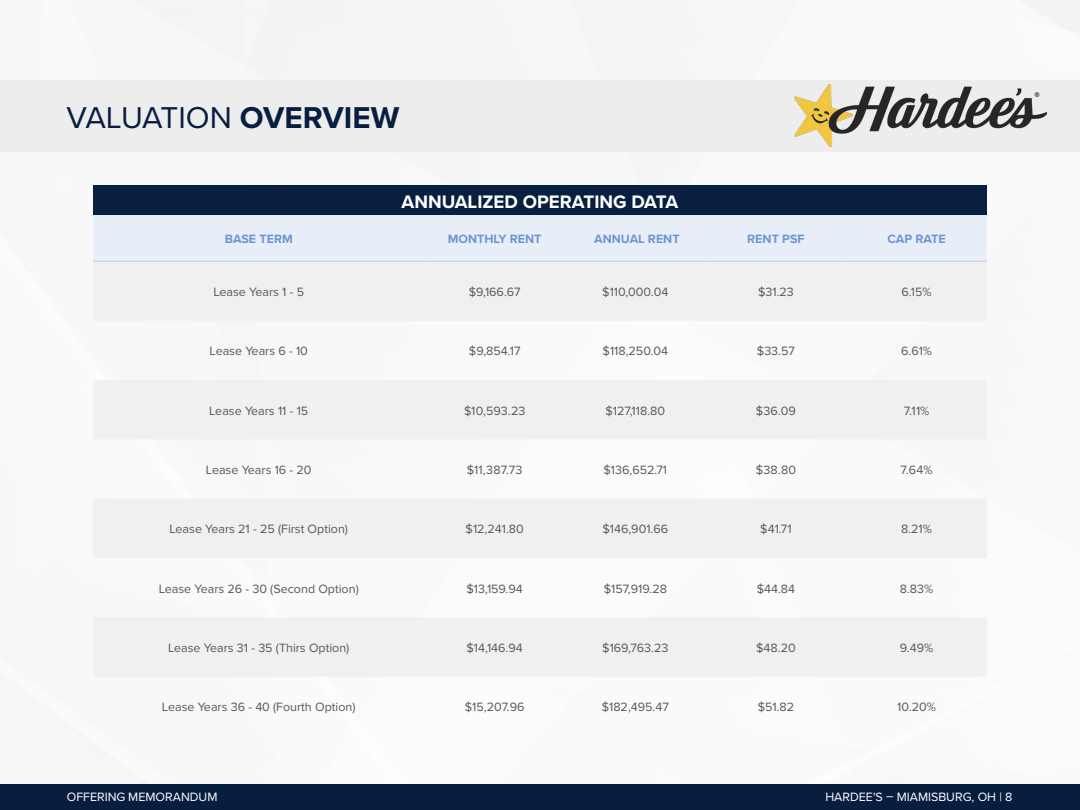
<style>
.page{position:relative;width:1080px;height:810px;background:#fff}
.page>*{position:absolute;margin:0;border:0;box-sizing:border-box;transform-origin:0 0}
.t1{font:31.25px "Proxima Nova";letter-spacing:-.015em;color:#071e3f}
.t2{font:700 18.75px "Proxima Nova";color:#fff}
.t3{font:12.5px "Proxima Nova";color:#58595b}
.t4{font:700 12.5px "Proxima Nova";color:#6f95d2}
.t5{font:12.5px "Proxima Nova";color:#fff}
.s1{font-weight:700}
</style>
<div class="page">
<img style="left:0;top:0;width:1080px;height:186px">
<div style="left:0;top:784px;width:1080px;height:26px;background:#071e3f"></div>
<div style="left:93px;top:186px;width:894px;height:29px;background:#081f3f"></div>
<div style="left:93px;top:215px;width:894px;height:46px;background:#e8eef8"></div>
<svg style="left:93px;top:262px;width:894px;height:415px;fill:#f0f0f1"></svg>
<hr style="left:93px;top:261px;width:331px;height:1px;background:#c9cacc">
<hr style="left:424px;top:261px;width:141px;height:1px;background:#c9cacc">
<hr style="left:565px;top:261px;width:141px;height:1px;background:#c9cacc">
<hr style="left:706px;top:261px;width:140px;height:1px;background:#c9cacc">
<hr style="left:846px;top:261px;width:141px;height:1px;background:#c9cacc">
<div style="left:0;top:80px;width:1080px;height:71px;background:#ededee"></div>
<img style="left:795px;top:85px;width:251px;height:62px">
<h1 class="t1" style="left:66px;top:94px;width:334px">VALUATION <span class="s1">OVERVIEW</span></h1>
<h2 class="t2" style="left:402px;top:188px;width:278px">ANNUALIZED OPERATING DATA</h2>
<p class="t4" style="left:225px;top:230px;width:70px">BASE TERM</p>
<p class="t4" style="left:448px;top:230px;width:95px">MONTHLY RENT</p>
<p class="t4" style="left:594px;top:230px;width:87px">ANNUAL RENT</p>
<p class="t4" style="left:747px;top:230px;width:59px">RENT PSF</p>
<p class="t4" style="left:887px;top:230px;width:60px">CAP RATE</p>
<p class="t3" style="left:213px;top:283px;width:92px">Lease Years 1 - 5</p>
<p class="t3" style="left:469px;top:283px;width:54px">$9,166.67</p>
<p class="t3" style="left:602px;top:283px;width:68px">$110,000.04</p>
<p class="t3" style="left:758px;top:283px;width:37px">$31.23</p>
<p class="t3" style="left:902px;top:283px;width:32px">6.15%</p>
<p class="t3" style="left:210px;top:342px;width:100px">Lease Years 6 - 10</p>
<p class="t3" style="left:469px;top:342px;width:53px">$9,854.17</p>
<p class="t3" style="left:603px;top:342px;width:67px">$118,250.04</p>
<p class="t3" style="left:757px;top:342px;width:40px">$33.57</p>
<p class="t3" style="left:901px;top:342px;width:33px">6.61%</p>
<p class="t3" style="left:209px;top:401px;width:101px">Lease Years 11 - 15</p>
<p class="t3" style="left:464px;top:401px;width:63px">$10,593.23</p>
<p class="t3" style="left:606px;top:401px;width:61px">$127,118.80</p>
<p class="t3" style="left:756px;top:401px;width:42px">$36.09</p>
<p class="t3" style="left:904px;top:401px;width:27px">7.11%</p>
<p class="t3" style="left:206px;top:460px;width:107px">Lease Years 16 - 20</p>
<p class="t3" style="left:467px;top:460px;width:57px">$11,387.73</p>
<p class="t3" style="left:603px;top:460px;width:65px">$136,652.71</p>
<p class="t3" style="left:756px;top:460px;width:42px">$38.80</p>
<p class="t3" style="left:901px;top:460px;width:33px">7.64%</p>
<p class="t3" style="left:169px;top:520px;width:180px">Lease Years 21 - 25 (First Option)</p>
<p class="t3" style="left:466px;top:520px;width:60px">$12,241.80</p>
<p class="t3" style="left:602px;top:520px;width:67px">$146,901.66</p>
<p class="t3" style="left:760px;top:520px;width:33px">$41.71</p>
<p class="t3" style="left:901px;top:520px;width:32px">8.21%</p>
<p class="t3" style="left:159px;top:579px;width:202px">Lease Years 26 - 30 (Second Option)</p>
<p class="t3" style="left:467px;top:579px;width:58px">$13,159.94</p>
<p class="t3" style="left:604px;top:579px;width:65px">$157,919.28</p>
<p class="t3" style="left:757px;top:579px;width:40px">$44.84</p>
<p class="t3" style="left:900px;top:579px;width:35px">8.83%</p>
<p class="t3" style="left:168px;top:638px;width:183px">Lease Years 31 - 35 (Thirs Option)</p>
<p class="t3" style="left:467px;top:638px;width:58px">$14,146.94</p>
<p class="t3" style="left:602px;top:638px;width:68px">$169,763.23</p>
<p class="t3" style="left:756px;top:638px;width:41px">$48.20</p>
<p class="t3" style="left:900px;top:638px;width:35px">9.49%</p>
<p class="t3" style="left:162px;top:698px;width:195px">Lease Years 36 - 40 (Fourth Option)</p>
<p class="t3" style="left:465px;top:698px;width:61px">$15,207.96</p>
<p class="t3" style="left:602px;top:698px;width:69px">$182,495.47</p>
<p class="t3" style="left:758px;top:698px;width:38px">$51.82</p>
<p class="t3" style="left:897px;top:698px;width:40px">10.20%</p>
<p class="t5" style="left:67px;top:788px;width:152px">OFFERING MEMORANDUM</p>
<p class="t5" style="left:825px;top:788px;width:189px">HARDEE'S – MIAMISBURG, OH | 8</p>
</div>
